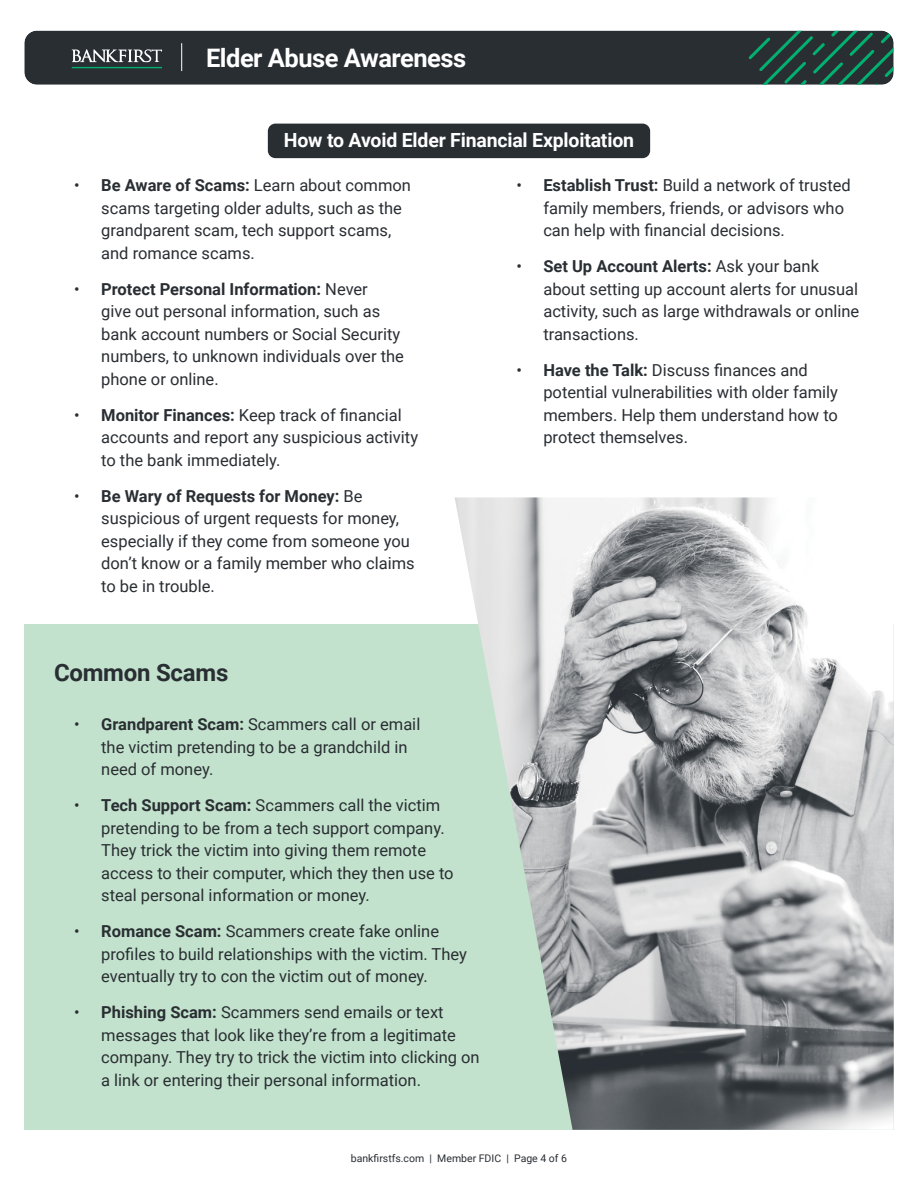
<style>
.page{position:relative;width:918px;height:1188px;background:#fff}
.page>*{position:absolute;margin:0;border:0;box-sizing:border-box;transform-origin:0 0}
.t1{font:700 25.5px "Roboto";letter-spacing:-.02em;color:#fff}
.t2{font:700 24px "Roboto";letter-spacing:-.01em;color:#292e33}
.t3{font:700 19.5px "Roboto";letter-spacing:-.01em;color:#fff}
.t4{font:16.5px/22.5px "Roboto";color:#292e33}
.t5{font:10.5px "Roboto";color:#292e33}
.s1{font-weight:700}
</style>
<div class="page">
<div style="left:24px;top:31px;width:870px;height:54px;background:#292e33;border-radius:13px"></div>
<svg style="left:749px;top:31px;width:145px;height:54px"></svg>
<svg style="left:72px;top:49px;width:90px;height:13px"></svg>
<hr style="left:72px;top:67px;width:90px;height:1px;background:#02b16f">
<svg style="left:181px;top:43px;width:1px;height:28px"></svg>
<div style="left:24px;top:624px;width:870px;height:506px;background:#c3e2cd"></div>
<div style="left:268px;top:124px;width:382px;height:34px;background:#292e33;border-radius:8px"></div>
<img style="left:455px;top:497px;width:439px;height:633px">
<h1 class="t1" style="left:206px;top:40px;width:262px">Elder Abuse Awareness</h1>
<p class="t3" style="left:284px;top:127px;width:352px">How to Avoid Elder Financial Exploitation</p>
<p class="t4" style="left:101px;top:174px;width:311px;text-indent:-27px">• <span class="s1">Be Aware of Scams:</span> Learn about common scams targeting older adults, such as the grandparent scam, tech support scams, and romance scams.</p>
<p class="t4" style="left:101px;top:277px;width:304px;text-indent:-27px">• <span class="s1">Protect Personal Information:</span> Never<br>give out personal information, such as bank account numbers or Social Security numbers, to unknown individuals over the phone or online.</p>
<p class="t4" style="left:101px;top:403px;width:318px;text-indent:-27px">• <span class="s1">Monitor Finances:</span> Keep track of financial accounts and report any suspicious activity to the bank immediately.</p>
<p class="t4" style="left:101px;top:484px;width:315px;text-indent:-27px">• <span class="s1">Be Wary of Requests for Money:</span> Be suspicious of urgent requests for money, especially if they come from someone you don’t know or a family member who claims to be in trouble.</p>
<p class="t4" style="left:543px;top:174px;width:309px;text-indent:-27px">• <span class="s1">Establish Trust:</span> Build a network of trusted family members, friends, or advisors who can help with financial decisions.</p>
<p class="t4" style="left:543px;top:255px;width:317px;text-indent:-27px">• <span class="s1">Set Up Account Alerts:</span> Ask your bank about setting up account alerts for unusual activity, such as large withdrawals or online transactions.</p>
<p class="t4" style="left:543px;top:358px;width:296px;text-indent:-27px">• <span class="s1">Have the Talk:</span> Discuss finances and potential vulnerabilities with older family members. Help them understand how to protect themselves.</p>
<h2 class="t2" style="left:54px;top:655px;width:176px">Common Scams</h2>
<p class="t4" style="left:101px;top:713px;width:321px;text-indent:-27px">• <span class="s1">Grandparent Scam:</span> Scammers call or email the victim pretending to be a grandchild in need of money.</p>
<p class="t4" style="left:101px;top:794px;width:354px;text-indent:-27px">• <span class="s1">Tech Support Scam:</span> Scammers call the victim pretending to be from a tech support company.<br>They trick the victim into giving them remote access to their computer, which they then use to steal personal information or money.</p>
<p class="t4" style="left:101px;top:920px;width:367px;text-indent:-27px">• <span class="s1">Romance Scam:</span> Scammers create fake online profiles to build relationships with the victim. They eventually try to con the victim out of money.</p>
<p class="t4" style="left:101px;top:1001px;width:380px;text-indent:-27px">• <span class="s1">Phishing Scam:</span> Scammers send emails or text messages that look like they’re from a legitimate company. They try to trick the victim into clicking on a link or entering their personal information.</p>
<p class="t5" style="left:351px;top:1151px;width:218px">bankfirstfs.com | Member FDIC | Page 4 of 6</p>
</div>
